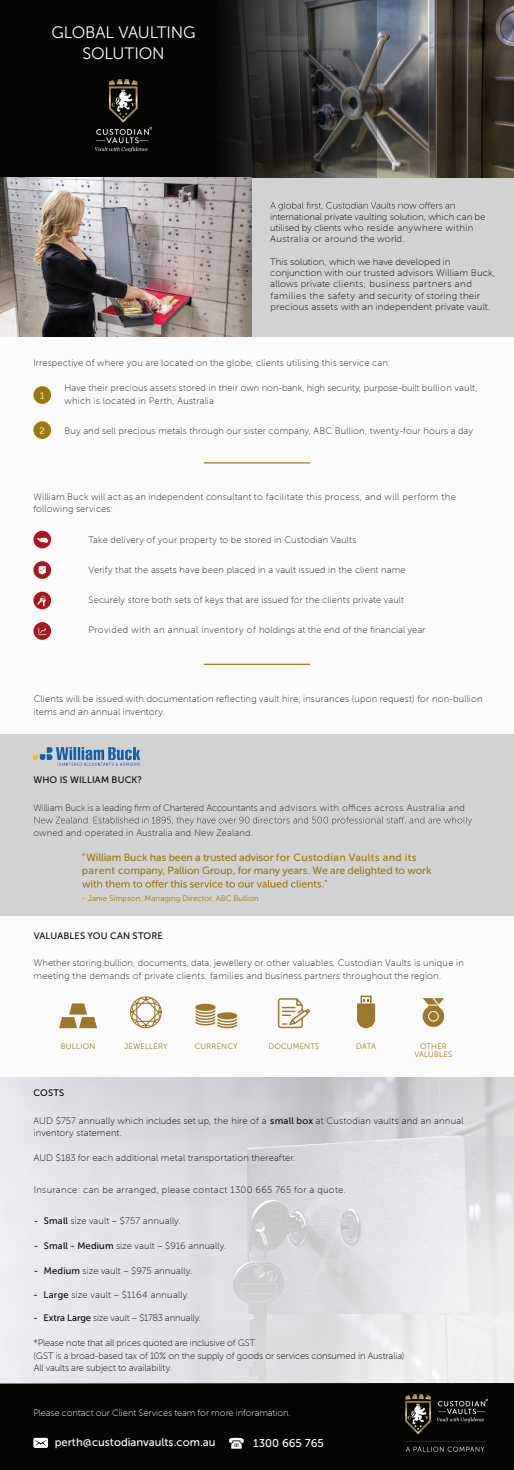
<style>
.page{position:relative;width:514px;height:1470px;background:#fff}
.page>*{position:absolute;margin:0;border:0;box-sizing:border-box;transform-origin:0 0}
.t1{font:16.5px/21px "Museo Sans 300";letter-spacing:-.005em;color:#fff;text-align:center}
.t2{font:11.25px "Museo Sans 500";color:#fff}
.t3{font:10.5px/13.1px "Museo Sans 500";letter-spacing:-.005em;color:#9b7910}
.t4{font:9.38px/12.5px "Museo Sans 100";letter-spacing:.015em;color:#231f20}
.t5{font:9.38px/11.2px "Museo Sans 100";letter-spacing:.01em;color:#040503}
.t6{font:9.38px/12.5px "Museo Sans 100";letter-spacing:-.01em;color:#040503}
.t7{font:9.38px "Museo Sans 100";letter-spacing:-.01em;color:#231f20}
.t8{font:9.38px "Museo Sans 100";letter-spacing:.035em;color:#040503}
.t9{font:9.38px "Museo Sans 100";letter-spacing:-.01em;color:#fff}
.t10{font:9.38px "Museo Sans 500";letter-spacing:.015em;color:#040503}
.t11{font:9.38px "Museo Sans 100";letter-spacing:-.015em;color:#040503}
.t12{font:9.38px "Museo Sans 300";color:#fff}
.t13{font:7.88px/8.8px "Museo Sans 300";letter-spacing:.01em;color:#9b7910;text-align:center}
.s1{font-family:"Museo Sans 500"}
</style>
<div class="page">
<div style="left:0;top:1384px;width:514px;height:86px;background:#040503"></div>
<img style="left:0;top:1077px;width:514px;height:307px">
<div style="left:0;top:0;width:514px;height:177px;background:#040503"></div>
<div style="left:252px;top:177px;width:262px;height:160px;background:#d3d2d2"></div>
<div style="left:0;top:733px;width:514px;height:183px;background:#d3d2d2"></div>
<div style="left:0;top:337px;width:514px;height:396px;background:#fbfbfc"></div>
<div style="left:0;top:916px;width:514px;height:161px;background:#fbfbfc"></div>
<img style="left:96px;top:79px;width:55px;height:73px">
<img style="left:377px;top:0;width:137px;height:177px">
<svg style="left:224px;top:0;width:153px;height:177px;background:#363736"></svg>
<img style="left:0;top:177px;width:252px;height:160px">
<svg style="left:270px;top:202px;width:184px;height:9px"></svg>
<div style="left:33px;top:531px;width:18px;height:17px;background:#a9181c;border-radius:50%"></div>
<svg style="left:37px;top:537px;width:12px;height:6px"></svg>
<svg style="left:33px;top:561px;width:18px;height:18px"></svg>
<svg style="left:39px;top:566px;width:7px;height:8px"></svg>
<div style="left:33px;top:592px;width:18px;height:17px;background:#a9181c;border-radius:50%"></div>
<svg style="left:38px;top:596px;width:8px;height:10px"></svg>
<div style="left:33px;top:622px;width:18px;height:18px;background:#a9181c;border-radius:50%"></div>
<svg style="left:39px;top:628px;width:7px;height:7px"></svg>
<div style="left:33px;top:386px;width:18px;height:18px;background:#9b7910;border-radius:50%"></div>
<hr style="left:204px;top:462px;width:106px;height:1px;background:#9b7910">
<hr style="left:204px;top:664px;width:106px;height:1px;background:#9b7910">
<div style="left:33px;top:421px;width:18px;height:18px;background:#9b7910;border-radius:50%"></div>
<svg style="left:34px;top:817px;width:438px;height:8px"></svg>
<svg style="left:82px;top:880px;width:245px;height:8px"></svg>
<img style="left:32px;top:747px;width:109px;height:19px">
<svg style="left:59px;top:1003px;width:38px;height:25px"></svg>
<svg style="left:130px;top:996px;width:32px;height:32px"></svg>
<svg style="left:195px;top:1004px;width:42px;height:24px"></svg>
<svg style="left:278px;top:998px;width:32px;height:30px"></svg>
<div style="left:360px;top:996px;width:11px;height:8px;border:2px solid #9a792c"></div>
<svg style="left:357px;top:999px;width:18px;height:29px"></svg>
<svg style="left:422px;top:998px;width:22px;height:29px"></svg>
<svg style="left:33px;top:1438px;width:15px;height:10px"></svg>
<svg style="left:229px;top:1437px;width:15px;height:12px"></svg>
<img style="left:406px;top:1395px;width:82px;height:57px">
<h1 class="t1" style="left:51px;top:22px;width:146px">GLOBAL VAULTING<br>SOLUTION</h1>
<p class="t5" style="left:270px;top:211px;width:217px">international private vaulting solution, which can be utilised by clients who reside anywhere within<br>Australia or around the world.</p>
<p class="t5" style="left:270px;top:256px;width:227px">This solution, which we have developed in conjunction with our trusted advisors William Buck, allows private clients, business partners and families the safety and security of storing their precious assets with an independent private vault.</p>
<p class="t4" style="left:33px;top:356px;width:359px">Irrespective of where you are located on the globe, clients utilising this service can:</p>
<p class="t12" style="left:40px;top:390px;width:6px">1</p>
<p class="t4" style="left:64px;top:382px;width:415px">Have their precious assets stored in their own non-bank, high security, purpose-built bullion vault, which is located in Perth, Australia</p>
<p class="t4" style="left:65px;top:424px;width:410px">Buy and sell precious metals through our sister company, ABC Bullion, twenty-four hours a day</p>
<p class="t12" style="left:40px;top:425px;width:7px">2</p>
<p class="t4" style="left:33px;top:491px;width:424px">William Buck will act as an independent consultant to facilitate this process, and will perform the following services:</p>
<p class="t4" style="left:88px;top:533px;width:269px">Take delivery of your property to be stored in Custodian Vaults</p>
<p class="t4" style="left:88px;top:563px;width:319px">Verify that the assets have been placed in a vault issued in the client name</p>
<p class="t4" style="left:89px;top:594px;width:317px">Securely store both sets of keys that are issued for the clients private vault</p>
<p class="t4" style="left:89px;top:624px;width:338px">Provided with an annual inventory of holdings at the end of the financial year</p>
<p class="t4" style="left:34px;top:693px;width:450px">Clients will be issued with documentation reflecting vault hire, insurances (upon request) for non-bullion items and an annual inventory.</p>
<p class="t10" style="left:33px;top:775px;width:110px">WHO IS WILLIAM BUCK?</p>
<p class="t7" style="left:33px;top:803px;width:433px">William Buck is a leading firm of Chartered Accountants and advisors with offices across Australia and</p>
<p class="t4" style="left:33px;top:826px;width:221px">owned and operated in Australia and New Zealand.</p>
<p class="t3" style="left:82px;top:851px;width:351px">“William Buck has been a trusted advisor for Custodian Vaults and its parent company, Pallion Group, for many years. We are delighted to work</p>
<p class="t13" style="left:82px;top:894px;width:178px">- Janie Simpson, Managing Director, ABC Bullion</p>
<p class="t10" style="left:34px;top:930px;width:131px">VALUABLES YOU CAN STORE</p>
<p class="t4" style="left:33px;top:957px;width:432px">Whether storing bullion, documents, data, jewellery or other valuables, Custodian Vaults is unique in meeting the demands of private clients, families and business partners throughout the region.</p>
<p class="t13" style="left:61px;top:1042px;width:36px">BULLION</p>
<p class="t13" style="left:124px;top:1042px;width:45px">JEWELLERY</p>
<p class="t13" style="left:195px;top:1042px;width:44px">CURRENCY</p>
<p class="t13" style="left:268px;top:1042px;width:52px">DOCUMENTS</p>
<p class="t13" style="left:356px;top:1042px;width:21px">DATA</p>
<p class="t13" style="left:414px;top:1042px;width:40px">OTHER<br>VALUBLES</p>
<p class="t10" style="left:34px;top:1088px;width:32px">COSTS</p>
<p class="t5" style="left:34px;top:1114px;width:431px;line-height:12.5px">AUD $757 annually which includes set up, the hire of a <span class="s1">small box</span> at Custodian vaults and an annual inventory statement.</p>
<p class="t5" style="left:34px;top:1153px;width:263px">AUD $183 for each additional metal transportation thereafter.</p>
<p class="t8" style="left:34px;top:1184px;width:313px">Insurance: can be arranged, please contact 1300 665 765 for a quote.</p>
<p class="t5" style="left:34px;top:1215px;width:148px"><span class="s1">- Small</span> size vault – $757 annually.</p>
<p class="t5" style="left:34px;top:1240px;width:194px"><span class="s1">- Small - Medium</span> size vault – $916 annually.</p>
<p class="t5" style="left:34px;top:1265px;width:160px"><span class="s1">- Medium</span> size vault – $975 annually.</p>
<p class="t5" style="left:33px;top:1289px;width:157px"><span class="s1">- Large</span> size vault – $1164 annually.</p>
<p class="t11" style="left:33px;top:1313px;width:169px"><span class="s1">- Extra Large</span> size vault – $1783 annually.</p>
<p class="t6" style="left:33px;top:1337px;width:372px">*Please note that all prices quoted are inclusive of GST.<br>(GST is a broad-based tax of 10% on the supply of goods or services consumed in Australia)<br>All vaults are subject to availability.</p>
<p class="t9" style="left:33px;top:1407px;width:259px">Please contact our Client Services team for more inforamation.</p>
<p class="t2" style="left:55px;top:1436px;width:162px">perth@custodianvaults.com.au</p>
<p class="t2" style="left:253px;top:1437px;width:72px">1300 665 765</p>
</div>
